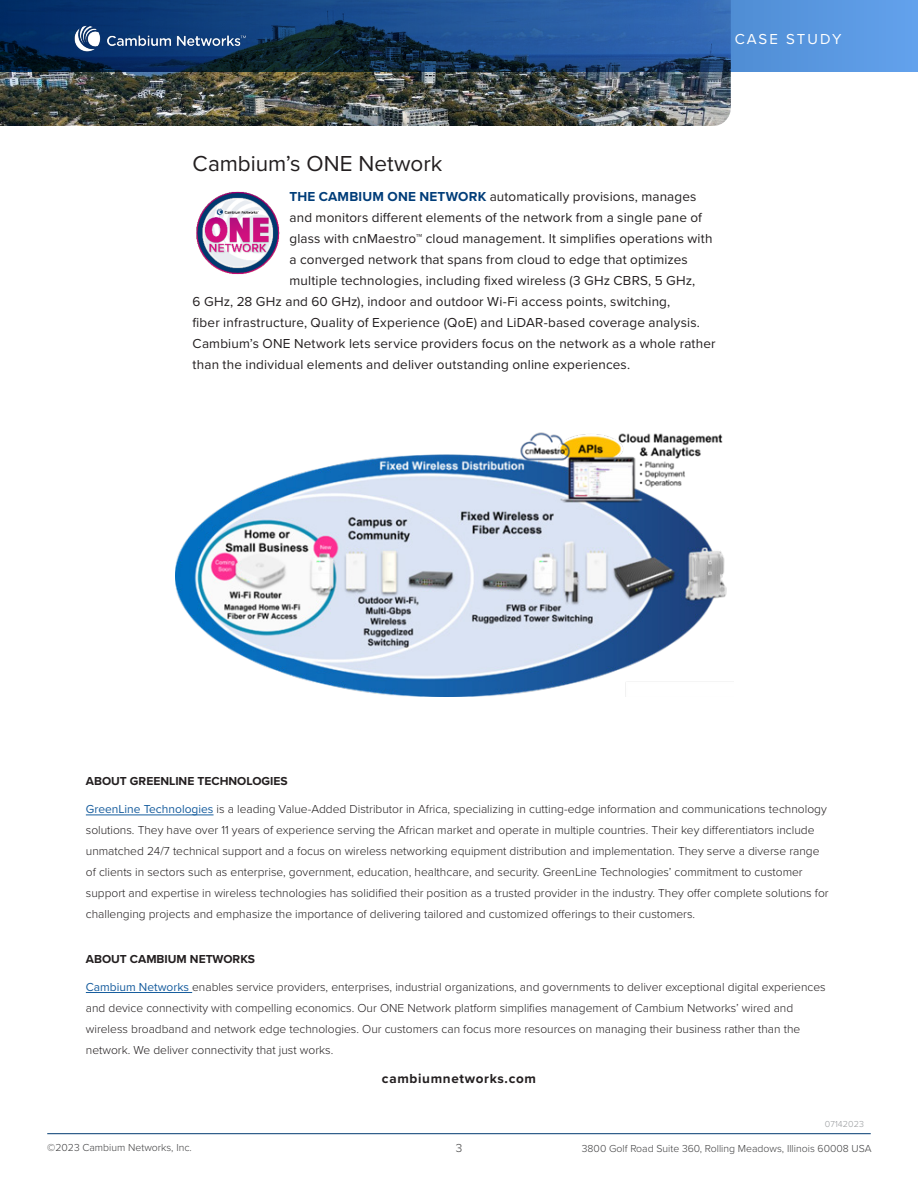
<style>
.page{position:relative;width:918px;height:1188px;background:#fff}
.page>*{position:absolute;margin:0;border:0;box-sizing:border-box;transform-origin:0 0}
.Body_Copy{font:22.5px "Proxima Nova";color:#231f20}
.t1{font:15px "Proxima Nova";letter-spacing:.135em;color:#fff}
.Body_Copy-2{font:13.5px "Proxima Nova";letter-spacing:.01em;color:#231f20}
.t2{font:700 13.5px "Proxima Nova";letter-spacing:.05em;color:#231f20}
.t3{font:300 12px/21px "Proxima Nova";color:#231f20}
.t4{font:700 12px "Proxima Nova";color:#231f20}
.t5{font:300 12px "Proxima Nova";color:#3e3e3f}
.t6{font:300 10.5px "Proxima Nova";color:#3e3e3f}
.t7{font:300 9px "Proxima Nova";letter-spacing:.01em;color:#97999c}
.s1{font-weight:700;color:#003d79}
.s2{font-weight:400;color:#175d9e}
</style>
<div class="page">
<img style="left:0;top:72px;width:731px;height:54px">
<svg style="left:0;top:0;width:918px;height:72px"></svg>
<hr style="left:47px;top:1133px;width:824px;height:1px;background:#003a70">
<img style="left:54px;top:23px;width:206px;height:31px">
<hr style="left:86px;top:992px;width:106px;height:1px;background:#175d9e">
<hr style="left:86px;top:815px;width:128px;height:1px;background:#175d9e">
<img style="left:175px;top:432px;width:552px;height:265px">
<img style="left:196px;top:191px;width:84px;height:84px">
<p class="t1" style="left:735px;top:28px;width:108px">CASE STUDY</p>
<p class="Body_Copy" style="left:193px;top:146px;width:251px">Cambium’s ONE Network</p>
<p class="Body_Copy-2" style="left:290px;top:186px;width:409px"><span class="s1">THE CAMBIUM ONE NETWORK</span> automatically provisions, manages</p>
<p class="Body_Copy-2" style="left:290px;top:207px;width:414px">and monitors different elements of the network from a single pane of</p>
<p class="Body_Copy-2" style="left:290px;top:228px;width:425px">glass with cnMaestro™ cloud management. It simplifies operations with</p>
<p class="Body_Copy-2" style="left:290px;top:249px;width:400px">a converged network that spans from cloud to edge that optimizes</p>
<p class="Body_Copy-2" style="left:290px;top:270px;width:407px">multiple technologies, including fixed wireless (3 GHz CBRS, 5 GHz,</p>
<p class="Body_Copy-2" style="left:193px;top:291px;width:479px">6 GHz, 28 GHz and 60 GHz), indoor and outdoor Wi-Fi access points, switching,</p>
<p class="Body_Copy-2" style="left:193px;top:312px;width:509px">fiber infrastructure, Quality of Experience (QoE) and LiDAR-based coverage analysis.</p>
<p class="Body_Copy-2" style="left:193px;top:333px;width:525px">Cambium’s ONE Network lets service providers focus on the network as a whole rather</p>
<p class="Body_Copy-2" style="left:193px;top:354px;width:439px">than the individual elements and deliver outstanding online experiences.</p>
<p class="t4" style="left:86px;top:772px;width:203px">ABOUT GREENLINE TECHNOLOGIES</p>
<p class="t3" style="left:86px;top:798px;width:744px"><span class="s2">GreenLine Technologies</span> is a leading Value-Added Distributor in Africa, specializing in cutting-edge information and communications technology solutions. They have over 11 years of experience serving the African market and operate in multiple countries. Their key differentiators include unmatched 24/7 technical support and a focus on wireless networking equipment distribution and implementation. They serve a diverse range of clients in sectors such as enterprise, government, education, healthcare, and security. GreenLine Technologies’ commitment to customer support and expertise in wireless technologies has solidified their position as a trusted provider in the industry. They offer complete solutions for challenging projects and emphasize the importance of delivering tailored and customized offerings to their customers.</p>
<p class="t4" style="left:86px;top:950px;width:171px">ABOUT CAMBIUM NETWORKS</p>
<p class="t3" style="left:86px;top:975px;width:741px"><span class="s2">Cambium Networks</span> enables service providers, enterprises, industrial organizations, and governments to deliver exceptional digital experiences and device connectivity with compelling economics. Our ONE Network platform simplifies management of Cambium Networks’ wired and wireless broadband and network edge technologies. Our customers can focus more resources on managing their business rather than the network. We deliver connectivity that just works.</p>
<p class="t2" style="left:382px;top:1068px;width:156px">cambiumnetworks.com</p>
<p class="t7" style="left:825px;top:1117px;width:41px">07142023</p>
<p class="t6" style="left:47px;top:1140px;width:146px">©2023 Cambium Networks, Inc.</p>
<p class="t6" style="left:582px;top:1140px;width:291px">3800 Golf Road Suite 360, Rolling Meadows, Illinois 60008 USA</p>
<p class="t5" style="left:456px;top:1139px;width:8px">3</p>
</div>
